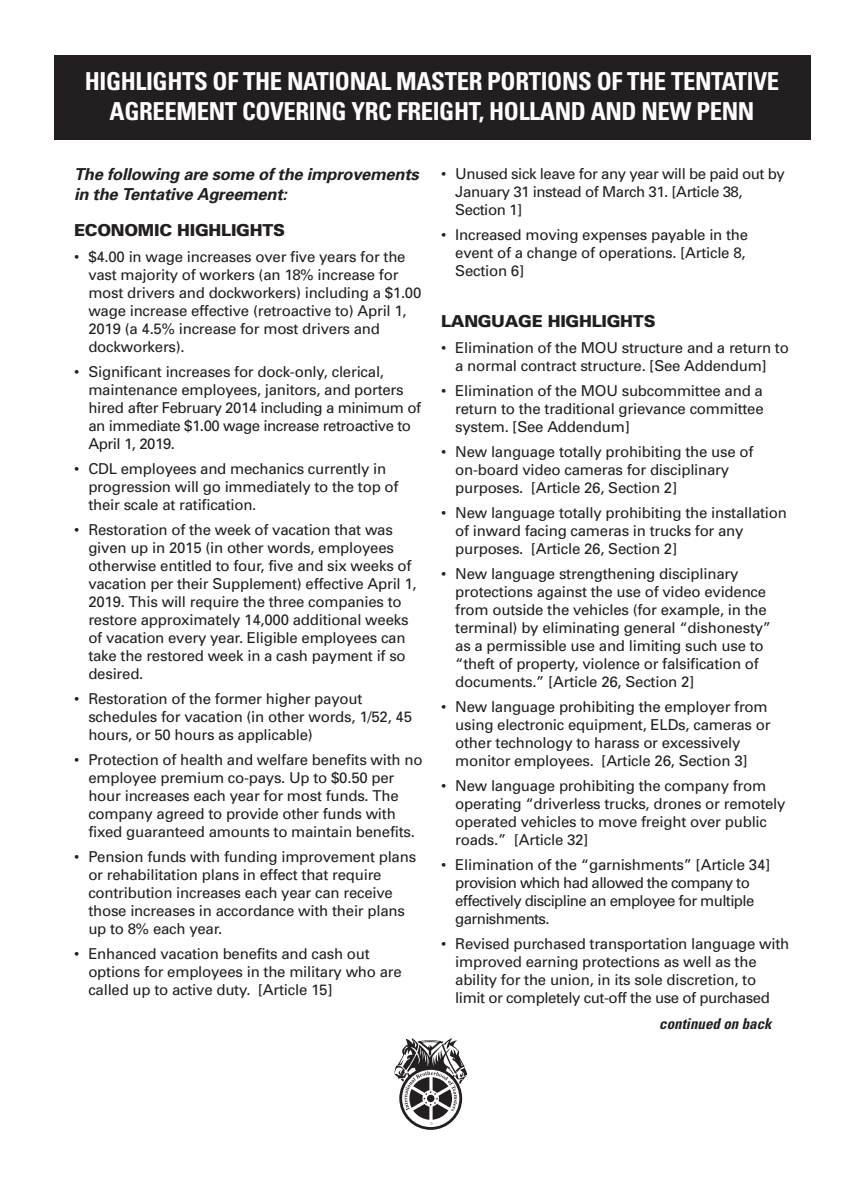
<style>
.page{position:relative;width:864px;height:1188px;background:#fff}
.page>*{position:absolute;margin:0;border:0;box-sizing:border-box;transform-origin:0 0}
.t1{font:700 condensed 24.75px/30.3px "Univers";letter-spacing:-.015em;color:#fff;text-align:center}
.t2{font:italic 700 16.5px/20.1px "Univers";letter-spacing:-.015em;color:#231f20}
.t3{font:900 16.5px "Univers";letter-spacing:-.015em;color:#231f20}
.t4{font:15px/18px "Univers";letter-spacing:-.015em;color:#231f20}
.t5{font:15px/18px "Univers";letter-spacing:-.04em;color:#231f20}
.t6{font:italic 700 condensed 15px "Univers";color:#231f20}
</style>
<div class="page">
<div style="left:54px;top:56px;width:756px;height:84px;background:#231f20"></div>
<svg style="left:394px;top:1038px;width:74px;height:92px"></svg>
<h1 class="t1" style="left:85px;top:68px;width:696px">HIGHLIGHTS OF THE NATIONAL MASTER PORTIONS OF THE TENTATIVE<br>AGREEMENT COVERING YRC FREIGHT, HOLLAND AND NEW PENN</h1>
<p class="t2" style="left:74px;top:166px;width:346px">The following are some of the improvements in the Tentative Agreement:</p>
<p class="t3" style="left:74px;top:224px;width:212px">ECONOMIC HIGHLIGHTS</p>
<p class="t4" style="left:88px;top:249px;width:335px;text-indent:-14px">• $4.00 in wage increases over five years for the vast majority of workers (an 18% increase for most drivers and dockworkers) including a $1.00 wage increase effective (retroactive to) April 1, 2019 (a 4.5% increase for most drivers and dockworkers).</p>
<p class="t4" style="left:88px;top:364px;width:334px;text-indent:-14px">• Significant increases for dock-only, clerical, maintenance employees, janitors, and porters hired after February 2014 including a minimum of an immediate $1.00 wage increase retroactive to April 1, 2019.</p>
<p class="t4" style="left:88px;top:461px;width:312px;text-indent:-14px">• CDL employees and mechanics currently in progression will go immediately to the top of their scale at ratification.</p>
<p class="t4" style="left:88px;top:522px;width:330px;text-indent:-14px">• Restoration of the week of vacation that was given up in 2015 (in other words, employees otherwise entitled to four, five and six weeks of vacation per their Supplement) effective April 1, 2019. This will require the three companies to restore approximately 14,000 additional weeks of vacation every year. Eligible employees can take the restored week in a cash payment if so desired.</p>
<p class="t4" style="left:88px;top:691px;width:325px;text-indent:-14px">• Restoration of the former higher payout schedules for vacation (in other words, 1/52, 45 hours, or 50 hours as applicable)</p>
<p class="t4" style="left:88px;top:752px;width:336px;text-indent:-14px">• Protection of health and welfare benefits with no employee premium co-pays. Up to $0.50 per hour increases each year for most funds. The company agreed to provide other funds with fixed guaranteed amounts to maintain benefits.</p>
<p class="t4" style="left:88px;top:849px;width:329px;text-indent:-14px">• Pension funds with funding improvement plans or rehabilitation plans in effect that require contribution increases each year can receive those increases in accordance with their plans up to 8% each year.</p>
<p class="t4" style="left:88px;top:946px;width:315px;text-indent:-14px">• Enhanced vacation benefits and cash out options for employees in the military who are called up to active duty. [Article 15]</p>
<p class="t4" style="left:455px;top:166px;width:331px;text-indent:-14px">• Unused sick leave for any year will be paid out by<br>January 31 instead of March 31. [Article 38,<br>Section 1]</p>
<p class="t4" style="left:455px;top:227px;width:294px;text-indent:-14px">• Increased moving expenses payable in the event of a change of operations. [Article 8,<br>Section 6]</p>
<p class="t3" style="left:441px;top:315px;width:216px">LANGUAGE HIGHLIGHTS</p>
<p class="t4" style="left:441px;top:340px;width:349px;text-align:center">• Elimination of the MOU structure and a return to a normal contract structure. [See Addendum]</p>
<p class="t4" style="left:455px;top:383px;width:310px;text-align:justify;text-indent:-14px">• Elimination of the MOU subcommittee and a return to the traditional grievance committee system. [See Addendum]</p>
<p class="t4" style="left:455px;top:444px;width:300px;text-indent:-14px">• New language totally prohibiting the use of on-board video cameras for disciplinary purposes. [Article 26, Section 2]</p>
<p class="t4" style="left:455px;top:505px;width:333px;text-indent:-14px">• New language totally prohibiting the installation of inward facing cameras in trucks for any purposes. [Article 26, Section 2]</p>
<p class="t4" style="left:455px;top:566px;width:318px;text-indent:-14px">• New language strengthening disciplinary protections against the use of video evidence from outside the vehicles (for example, in the terminal) by eliminating general “dishonesty” as a permissible use and limiting such use to “theft of property, violence or falsification of documents.” [Article 26, Section 2]</p>
<p class="t4" style="left:455px;top:699px;width:317px;text-indent:-14px">• New language prohibiting the employer from using electronic equipment, ELDs, cameras or other technology to harass or excessively monitor employees. [Article 26, Section 3]</p>
<p class="t4" style="left:455px;top:778px;width:332px;text-indent:-14px">• New language prohibiting the company from operating “driverless trucks, drones or remotely operated vehicles to move freight over public roads.” [Article 32]</p>
<p class="t5" style="left:455px;top:857px;width:316px;text-indent:-14px">• Elimination of the “garnishments” [Article 34] provision which had allowed the company to effectively discipline an employee for multiple garnishments.</p>
<p class="t4" style="left:455px;top:936px;width:336px;text-indent:-14px">• Revised purchased transportation language with improved earning protections as well as the ability for the union, in its sole discretion, to limit or completely cut-off the use of purchased</p>
<p class="t6" style="left:659px;top:1018px;width:114px">continued on back</p>
</div>
